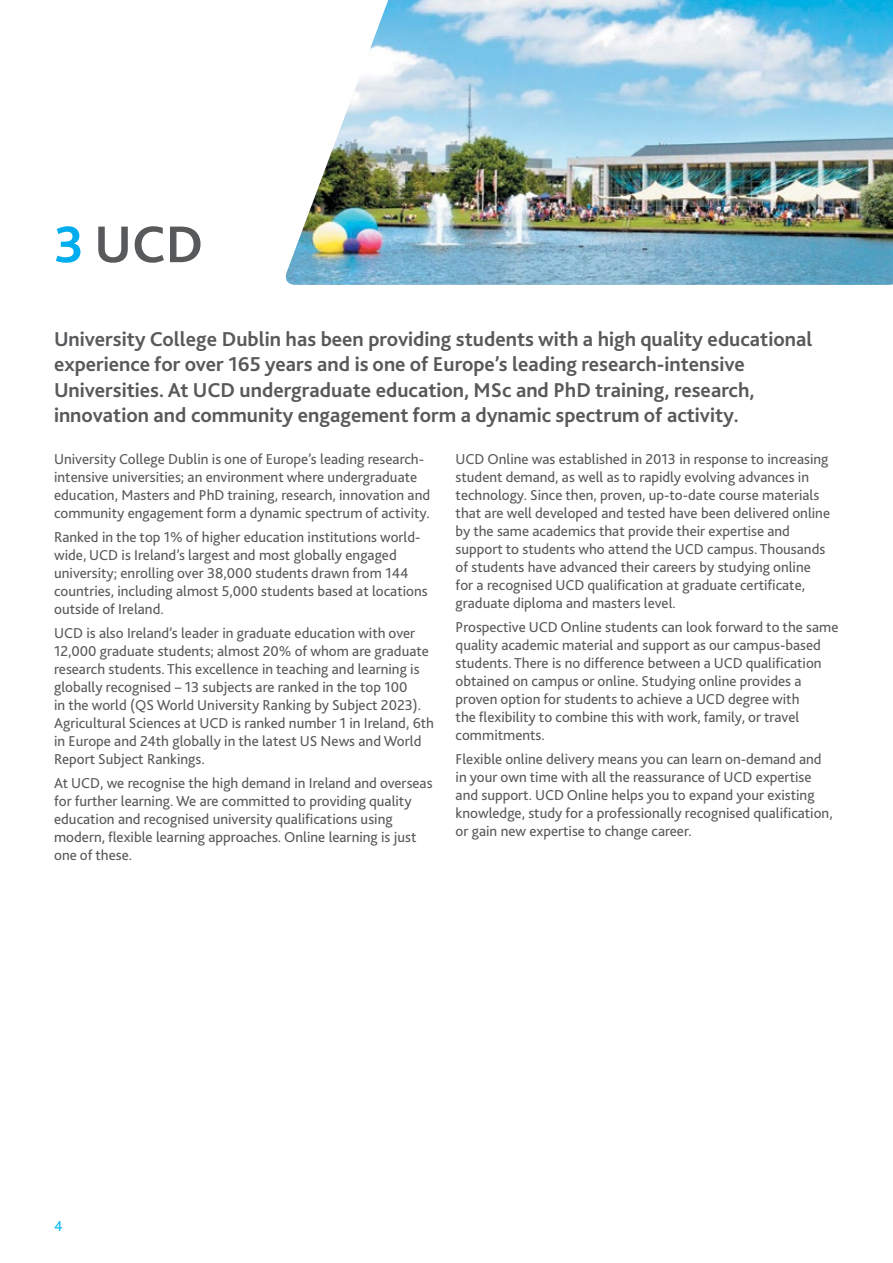
<style>
.page{position:relative;width:893px;height:1263px;background:#fff}
.page>*{position:absolute;margin:0;border:0;box-sizing:border-box;transform-origin:0 0}
.t1{font:700 54px "Bliss 2";color:#58595b}
.t2{font:700 21px/25.2px "Bliss 2";color:#58595b}
.t3{font:15px/18px "Bliss 2";color:#58595b}
.t4{font:15px "Bliss 2";color:#00b9f1}
.s1{color:#00aeef}
</style>
<div class="page">
<img style="left:286px;top:0;width:607px;height:285px">
<h1 class="t1" style="left:54px;top:211px;width:151px"><span class="s1">3</span> UCD</h1>
<p class="t2" style="left:54px;top:326px;width:760px">University College Dublin has been providing students with a high quality educational experience for over 165 years and is one of Europe’s leading research-intensive Universities. At UCD undergraduate education, MSc and PhD training, research, innovation and community engagement form a dynamic spectrum of activity.</p>
<p class="t3" style="left:54px;top:449px;width:378px">University College Dublin is one of Europe’s leading research&shy;intensive universities; an environment where undergraduate education, Masters and PhD training, research, innovation and community engagement form a dynamic spectrum of activity.</p>
<p class="t3" style="left:54px;top:527px;width:375px">Ranked in the top 1% of higher education institutions world&shy;wide, UCD is Ireland’s largest and most globally engaged university; enrolling over 38,000 students drawn from 144 countries, including almost 5,000 students based at locations outside of Ireland.</p>
<p class="t3" style="left:54px;top:623px;width:381px">UCD is also Ireland’s leader in graduate education with over 12,000 graduate students; almost 20% of whom are graduate research students. This excellence in teaching and learning is globally recognised – 13 subjects are ranked in the top 100<br>in the world (QS World University Ranking by Subject 2023).<br>Agricultural Sciences at UCD is ranked number 1 in Ireland, 6th in Europe and 24th globally in the latest US News and World Report Subject Rankings.</p>
<p class="t3" style="left:54px;top:773px;width:380px">At UCD, we recognise the high demand in Ireland and overseas for further learning. We are committed to providing quality education and recognised university qualifications using modern, flexible learning approaches. Online learning is just one of these.</p>
<p class="t3" style="left:456px;top:449px;width:376px">UCD Online was established in 2013 in response to increasing student demand, as well as to rapidly evolving advances in technology. Since then, proven, up-to-date course materials that are well developed and tested have been delivered online by the same academics that provide their expertise and support to students who attend the UCD campus. Thousands of students have advanced their careers by studying online for a recognised UCD qualification at graduate certificate, graduate diploma and masters level.</p>
<p class="t3" style="left:456px;top:617px;width:384px">Prospective UCD Online students can look forward to the same quality academic material and support as our campus-based students. There is no difference between a UCD qualification obtained on campus or online. Studying online provides a proven option for students to achieve a UCD degree with<br>the flexibility to combine this with work, family, or travel commitments.</p>
<p class="t3" style="left:456px;top:749px;width:379px">Flexible online delivery means you can learn on-demand and in your own time with all the reassurance of UCD expertise and support. UCD Online helps you to expand your existing knowledge, study for a professionally recognised qualification, or gain new expertise to change career.</p>
<p class="t4" style="left:54px;top:1217px;width:10px">4</p>
</div>
